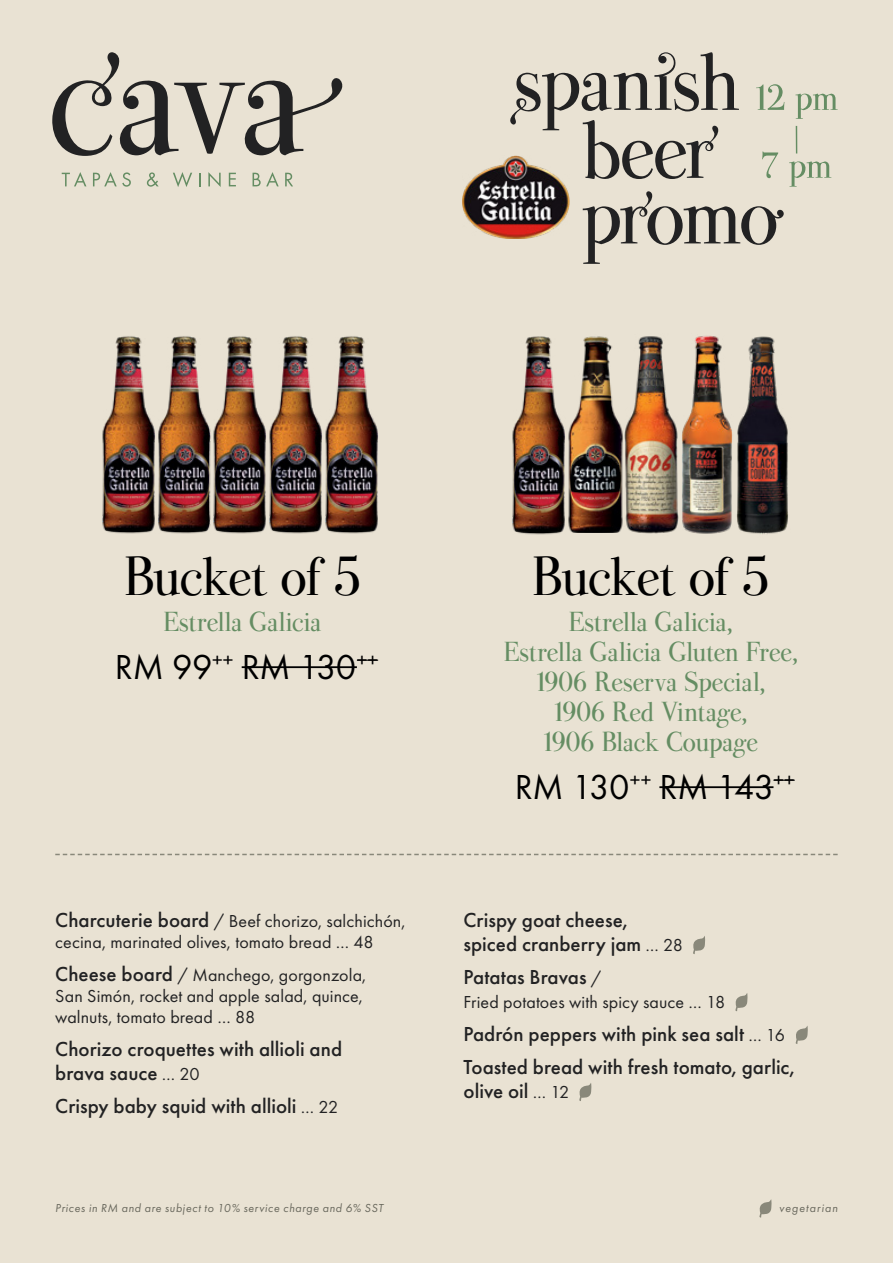
<style>
.page{position:relative;width:893px;height:1263px;background:#e9e2d3}
.page>*{position:absolute;margin:0;border:0;box-sizing:border-box;transform-origin:0 0}
.t1{font:48px "Valentina";letter-spacing:-.03em;color:#000}
.t2{font:36px "Futura PT";letter-spacing:-.015em;color:#000}
.t3{font:24px/30px "Valentina";letter-spacing:-.015em;color:#658d63;text-align:center}
.t4{font:500 21px/24px "Futura PT";color:#222223}
.t5{font:18px/21px "Futura PT";letter-spacing:.005em;color:#222223}
.t6{font:italic 12px "Futura PT";letter-spacing:.05em;color:#6a695e}
.t7{font:italic 12px "Futura PT";letter-spacing:.08em;color:#6a695e}
.s1{font-weight:500;font-size:21px}
.s2{font-weight:400;font-size:18px}
</style>
<div class="page">
<svg style="left:52px;top:52px;width:291px;height:104px"></svg>
<svg style="left:62px;top:172px;width:24px;height:14px"></svg>
<svg style="left:93px;top:172px;width:38px;height:15px"></svg>
<svg style="left:147px;top:172px;width:12px;height:15px"></svg>
<svg style="left:173px;top:172px;width:19px;height:15px"></svg>
<svg style="left:199px;top:173px;width:1px;height:13px"></svg>
<svg style="left:208px;top:172px;width:13px;height:15px"></svg>
<svg style="left:229px;top:173px;width:7px;height:13px"></svg>
<svg style="left:253px;top:172px;width:26px;height:14px"></svg>
<svg style="left:285px;top:173px;width:8px;height:13px"></svg>
<svg style="left:510px;top:52px;width:328px;height:212px"></svg>
<img style="left:462px;top:155px;width:107px;height:84px">
<img style="left:102px;top:409px;width:10px;height:124px">
<img style="left:112px;top:336px;width:56px;height:198px">
<img style="left:168px;top:336px;width:56px;height:198px">
<img style="left:224px;top:336px;width:56px;height:198px">
<img style="left:280px;top:336px;width:98px;height:198px">
<img style="left:688px;top:383px;width:6px;height:150px">
<img style="left:694px;top:336px;width:94px;height:198px">
<img style="left:625px;top:336px;width:63px;height:198px">
<img style="left:615px;top:415px;width:10px;height:118px">
<img style="left:512px;top:336px;width:103px;height:199px">
<hr style="left:242px;top:666px;width:115px;height:2px;background:#000">
<svg style="left:357px;top:660px;width:21px;height:1px"></svg>
<hr style="left:659px;top:786px;width:114px;height:2px;background:#000">
<svg style="left:773px;top:780px;width:22px;height:1px"></svg>
<svg style="left:55px;top:854px;width:783px;height:1px"></svg>
<svg style="left:693px;top:936px;width:13px;height:18px"></svg>
<svg style="left:735px;top:993px;width:13px;height:18px"></svg>
<svg style="left:795px;top:1026px;width:13px;height:18px"></svg>
<svg style="left:579px;top:1083px;width:13px;height:18px"></svg>
<svg style="left:759px;top:1199px;width:13px;height:19px"></svg>
<h1 class="t1" style="left:123px;top:544px;width:240px">Bucket of 5</h1>
<p class="t3" style="left:163px;top:608px;width:160px">Estrella Galicia</p>
<h2 class="t2" style="left:115px;top:646px;width:265px">RM 99<sup>++</sup> RM 130<sup>++</sup></h2>
<p class="t5" style="left:55px;top:910px;width:352px"><span class="s1">Charcuterie board</span> / Beef chorizo, salchichón, cecina, marinated olives, tomato bread … 48</p>
<p class="t5" style="left:55px;top:964px;width:313px"><span class="s1">Cheese board</span> / Manchego, gorgonzola,<br>San Simón, rocket and apple salad, quince, walnuts, tomato bread … 88</p>
<p class="t4" style="left:55px;top:1036px;width:288px">Chorizo croquettes with allioli and brava sauce <span class="s2">… 20</span></p>
<p class="t4" style="left:55px;top:1093px;width:285px">Crispy baby squid with allioli <span class="s2">… 22</span></p>
<p class="t6" style="left:55px;top:1201px;width:330px">Prices in RM and are subject to 10% service charge and 6% SST</p>
<h1 class="t1" style="left:532px;top:544px;width:240px">Bucket of 5</h1>
<p class="t3" style="left:503px;top:608px;width:296px">Estrella Galicia,<br>Estrella Galicia Gluten Free,<br>1906 Reserva Special,<br>1906 Red Vintage,<br>1906 Black Coupage</p>
<h2 class="t2" style="left:515px;top:766px;width:281px">RM 130<sup>++</sup> RM 143<sup>++</sup></h2>
<p class="t4" style="left:463px;top:907px;width:221px">Crispy goat cheese, spiced cranberry jam <span class="s2">… 28</span></p>
<p class="t4" style="left:463px;top:964px;width:140px">Patatas Bravas <span class="s2">/</span></p>
<p class="t5" style="left:463px;top:991px;width:263px">Fried potatoes with spicy sauce … 18</p>
<p class="t4" style="left:463px;top:1017px;width:333px;line-height:33px">Padrón peppers with pink sea salt <span class="s2">… 16<br></span>Toasted bread with fresh tomato, garlic,</p>
<p class="t4" style="left:463px;top:1078px;width:107px">olive oil <span class="s2">… 12</span></p>
<p class="t7" style="left:779px;top:1201px;width:60px">vegetarian</p>
</div>
